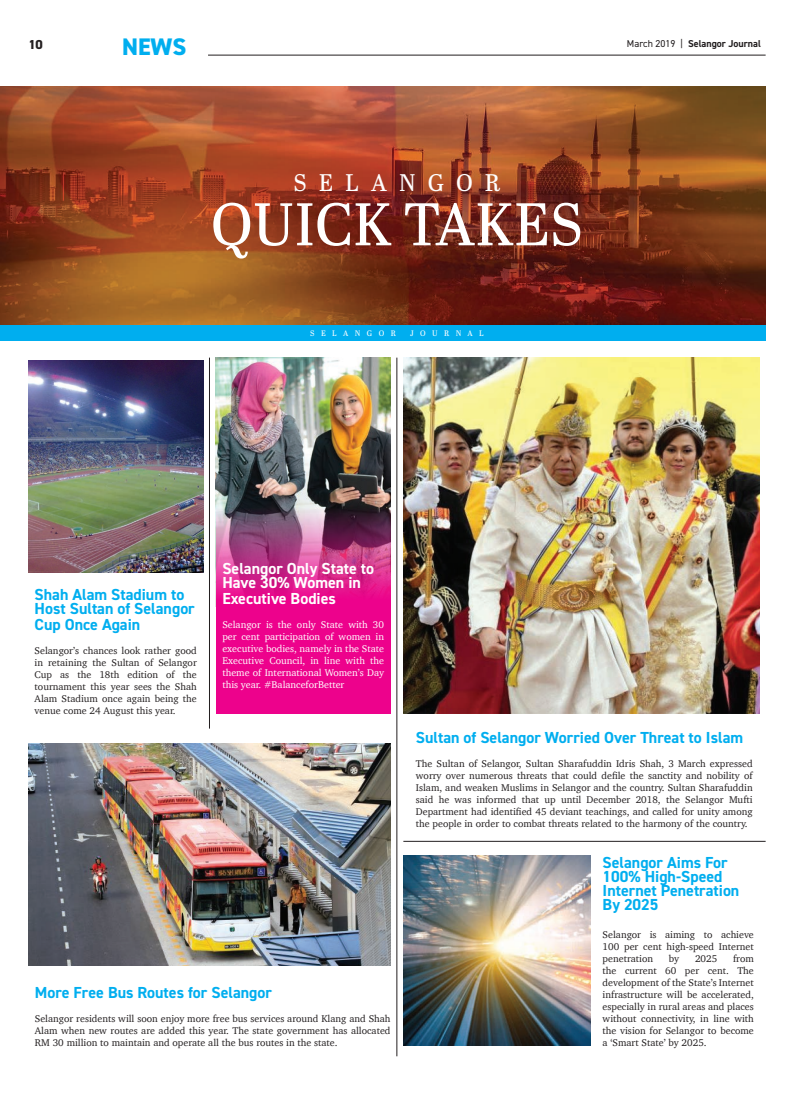
<style>
.page{position:relative;width:794px;height:1100px;background:#fff}
.page>*{position:absolute;margin:0;border:0;box-sizing:border-box;transform-origin:0 0}
.t1{font:60px "Abril Titling";color:#fff}
.t2{font:24px "Abril Titling";letter-spacing:.5em;color:#fff}
.t3{font:800 24px "DIN2014";color:#00aeef}
.t4{font:700 16px/14px "DIN2014";color:#00aeef}
.t5{font:700 16px/14px "DIN2014";color:#fff}
.t6{font:800 13px "DIN2014";color:#231f20}
.t7{font:10px/12px "Charter";color:#231f20;text-align:justify}
.t8{font:10px/12px "Charter";color:#fff;text-align:justify}
.t9{font:700 10px "DIN2014";color:#231f20}
.t10{font:8px "Abril Titling";letter-spacing:.8em;color:#fff}
.s1{font-weight:400}
</style>
<div class="page">
<img style="left:216px;top:358px;width:174px;height:142px">
<img style="left:216px;top:500px;width:174px;height:213px">
<img style="left:403px;top:856px;width:188px;height:189px">
<img style="left:403px;top:358px;width:356px;height:355px">
<img style="left:28px;top:743px;width:362px;height:222px">
<img style="left:0;top:86px;width:765px;height:239px">
<div style="left:0;top:325px;width:765px;height:16px;background:#00aeef"></div>
<hr style="left:403px;top:841px;width:362px;height:1px;background:#231f20">
<hr style="left:209px;top:358px;width:1px;height:371px;background:#231f20">
<hr style="left:397px;top:358px;width:1px;height:698px;background:#231f20">
<img style="left:28px;top:360px;width:175px;height:213px">
<hr style="left:208px;top:55px;width:557px;height:1px;background:#231f20">
<h3 class="t6" style="left:28px;top:36px;width:16px">10</h3>
<h2 class="t3" style="left:122px;top:31px;width:66px">NEWS</h2>
<p class="t9" style="left:627px;top:37px;width:135px"><span class="s1">March 2019 |</span> Selangor Journal</p>
<h2 class="t2" style="left:293px;top:165px;width:208px">SELANGOR</h2>
<h1 class="t1" style="left:211px;top:181px;width:374px">QUICK TAKES</h1>
<p class="t10" style="left:310px;top:327px;width:87px">SELANGOR</p>
<p class="t10" style="left:410px;top:327px;width:75px">JOURNAL</p>
<h3 class="t4" style="left:35px;top:587px;width:162px">Shah Alam Stadium to<br>Host Sultan of Selangor</h3>
<h3 class="t4" style="left:35px;top:617px;width:107px">Cup Once Again</h3>
<p class="t7" style="left:35px;top:644px;width:164px">Selangor’s chances look rather good in retaining the Sultan of Selangor Cup as the 18th edition of the tournament this year sees the Shah Alam Stadium once again being the venue come 24 August this year.</p>
<h3 class="t5" style="left:222px;top:561px;width:153px">Selangor Only State to<br>Have 30% Women in</h3>
<h3 class="t5" style="left:222px;top:591px;width:115px">Executive Bodies</h3>
<p class="t8" style="left:222px;top:618px;width:163px">Selangor is the only State with 30 per cent participation of women in executive bodies, namely in the State Executive Council, in line with the theme of International Women’s Day this year. #BalanceforBetter</p>
<h3 class="t4" style="left:416px;top:730px;width:329px">Sultan of Selangor Worried Over Threat to Islam</h3>
<p class="t7" style="left:416px;top:757px;width:338px">The Sultan of Selangor, Sultan Sharafuddin Idris Shah, 3 March expressed worry over numerous threats that could defile the sanctity and nobility of Islam, and weaken Muslims in Selangor and the country. Sultan Sharafuddin said he was informed that up until December 2018, the Selangor Mufti Department had identified 45 deviant teachings, and called for unity among the people in order to combat threats related to the harmony of the country.</p>
<h3 class="t4" style="left:602px;top:855px;width:138px">Selangor Aims For<br>100% High-Speed<br>Internet Penetration<br>By 2025</h3>
<h3 class="t4" style="left:35px;top:985px;width:239px">More Free Bus Routes for Selangor</h3>
<p class="t7" style="left:35px;top:1012px;width:357px">Selangor residents will soon enjoy more free bus services around Klang and Shah Alam when new routes are added this year. The state government has allocated RM 30 million to maintain and operate all the bus routes in the state.</p>
<p class="t7" style="left:602px;top:928px;width:153px">Selangor is aiming to achieve 100 per cent high-speed Internet penetration</p>
<p class="t7" style="left:602px;top:952px;width:153px;text-indent:130px">from the current 60 per cent. The development of the State’s Internet infrastructure will be accelerated, especially in rural areas and places without connectivity, in line with the vision for Selangor to become a ‘Smart State’ by 2025.</p>
<p class="t7" style="left:669px;top:952px;width:12px">by</p>
<p class="t7" style="left:695px;top:952px;width:24px">2025</p>
</div>
